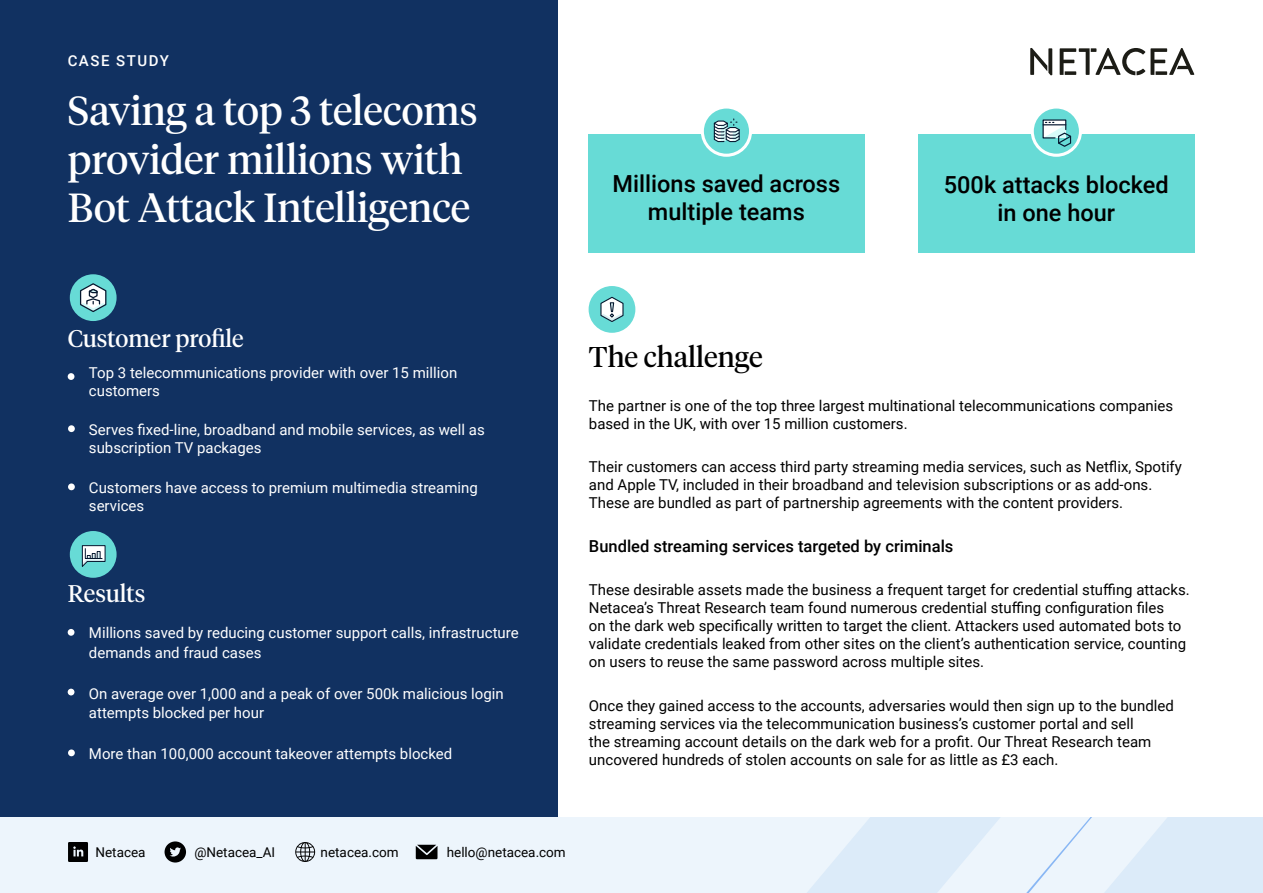
<style>
.page{position:relative;width:1263px;height:893px;background:#fff}
.page>*{position:absolute;margin:0;border:0;box-sizing:border-box;transform-origin:0 0}
.t1{font:40.5px/48.6px "Tiempos Headline";color:#fff}
.t2{font:28.5px "Tiempos Headline";color:#000}
.t3{font:24px "Tiempos Headline";color:#fff}
.t4{font:500 23.55px/28.2px "Roboto";color:#000;text-align:center}
.t5{font:500 16.5px "Roboto";color:#000}
.t6{font:15px/18px "Roboto";color:#000}
.t7{font:15px/18px "Roboto";color:#fff}
.t8{font:500 15px "Roboto";letter-spacing:.1em;color:#fff}
.t9{font:13.5px "Roboto";color:#000}
</style>
<div class="page">
<div style="left:588px;top:135px;width:277px;height:118px;background:#67dbd6"></div>
<div style="left:918px;top:135px;width:277px;height:118px;background:#67dbd6"></div>
<div style="left:0;top:0;width:557px;height:893px;background:#113161"></div>
<div style="left:68px;top:373px;width:6px;height:7px;background:#fff;border-radius:50%"></div>
<div style="left:68px;top:425px;width:7px;height:7px;background:#fff;border-radius:50%"></div>
<div style="left:68px;top:483px;width:7px;height:7px;background:#fff;border-radius:50%"></div>
<div style="left:68px;top:629px;width:6px;height:7px;background:#fff;border-radius:50%"></div>
<svg style="left:68px;top:689px;width:6px;height:6px"></svg>
<div style="left:68px;top:749px;width:7px;height:7px;background:#fff;border-radius:50%"></div>
<div style="left:589px;top:286px;width:46px;height:47px;background:#67dbd6;border-radius:50%"></div>
<svg style="left:600px;top:296px;width:24px;height:26px"></svg>
<svg style="left:702px;top:107px;width:48px;height:48px"></svg>
<div style="left:701px;top:105px;width:51px;height:52px;border:3px solid #fff;border-radius:50%"></div>
<svg style="left:1032px;top:107px;width:48px;height:48px"></svg>
<div style="left:1031px;top:105px;width:51px;height:52px;border:3px solid #fff;border-radius:50%"></div>
<div style="left:70px;top:531px;width:47px;height:47px;background:#67dbd6;border-radius:50%"></div>
<svg style="left:81px;top:545px;width:25px;height:22px"></svg>
<div style="left:70px;top:274px;width:47px;height:47px;background:#67dbd6;border-radius:50%"></div>
<svg style="left:80px;top:283px;width:27px;height:29px"></svg>
<svg style="left:714px;top:119px;width:26px;height:24px"></svg>
<div style="left:0;top:818px;width:1263px;height:75px;background:#edf5fc"></div>
<svg style="left:807px;top:818px;width:456px;height:75px"></svg>
<svg style="left:295px;top:842px;width:20px;height:20px"></svg>
<svg style="left:416px;top:845px;width:21px;height:14px"></svg>
<svg style="left:165px;top:841px;width:21px;height:21px"></svg>
<svg style="left:68px;top:842px;width:20px;height:20px"></svg>
<svg style="left:1030px;top:48px;width:22px;height:27px"></svg>
<svg style="left:1060px;top:48px;width:134px;height:27px"></svg>
<svg style="left:1042px;top:119px;width:29px;height:29px"></svg>
<p class="t8" style="left:68px;top:50px;width:103px">CASE STUDY</p>
<h1 class="t1" style="left:68px;top:85px;width:411px">Saving a top 3 telecoms provider millions with<br>Bot Attack Intelligence</h1>
<h3 class="t4" style="left:613px;top:168px;width:229px">Millions saved across multiple teams</h3>
<h3 class="t4" style="left:944px;top:170px;width:226px">500k attacks blocked in one hour</h3>
<h3 class="t3" style="left:68px;top:322px;width:177px">Customer profile</h3>
<p class="t7" style="left:89px;top:363px;width:370px">Top 3 telecommunications provider with over 15 million customers</p>
<p class="t7" style="left:89px;top:420px;width:397px">Serves fixed-line, broadband and mobile services, as well as subscription TV packages</p>
<p class="t7" style="left:89px;top:478px;width:390px">Customers have access to premium multimedia streaming services</p>
<h3 class="t3" style="left:68px;top:577px;width:79px">Results</h3>
<p class="t7" style="left:89px;top:623px;width:431px;line-height:19.5px">Millions saved by reducing customer support calls, infrastructure demands and fraud cases</p>
<p class="t7" style="left:89px;top:683px;width:416px;line-height:19.5px">On average over 1,000 and a peak of over 500k malicious login attempts blocked per hour</p>
<p class="t7" style="left:89px;top:744px;width:365px">More than 100,000 account takeover attempts blocked</p>
<h2 class="t2" style="left:589px;top:338px;width:175px">The challenge</h2>
<p class="t6" style="left:589px;top:396px;width:586px">The partner is one of the top three largest multinational telecommunications companies based in the UK, with over 15 million customers.</p>
<p class="t6" style="left:589px;top:457px;width:594px">Their customers can access third party streaming media services, such as Netflix, Spotify and Apple TV, included in their broadband and television subscriptions or as add-ons.<br>These are bundled as part of partnership agreements with the content providers.</p>
<p class="t5" style="left:589px;top:534px;width:366px">Bundled streaming services targeted by criminals</p>
<p class="t6" style="left:589px;top:581px;width:602px">These desirable assets made the business a frequent target for credential stuffing attacks.<br>Netacea’s Threat Research team found numerous credential stuffing configuration files<br>on the dark web specifically written to target the client. Attackers used automated bots to validate credentials leaked from other sites on the client’s authentication service, counting on users to reuse the same password across multiple sites.</p>
<p class="t6" style="left:589px;top:696px;width:586px">Once they gained access to the accounts, adversaries would then sign up to the bundled streaming services via the telecommunication business’s customer portal and sell<br>the streaming account details on the dark web for a profit. Our Threat Research team uncovered hundreds of stolen accounts on sale for as little as £3 each.</p>
<p class="t9" style="left:96px;top:842px;width:52px">Netacea</p>
<p class="t9" style="left:194px;top:842px;width:82px">@Netacea_AI</p>
<p class="t9" style="left:321px;top:842px;width:80px">netacea.com</p>
<p class="t9" style="left:447px;top:842px;width:121px">hello@netacea.com</p>
</div>
